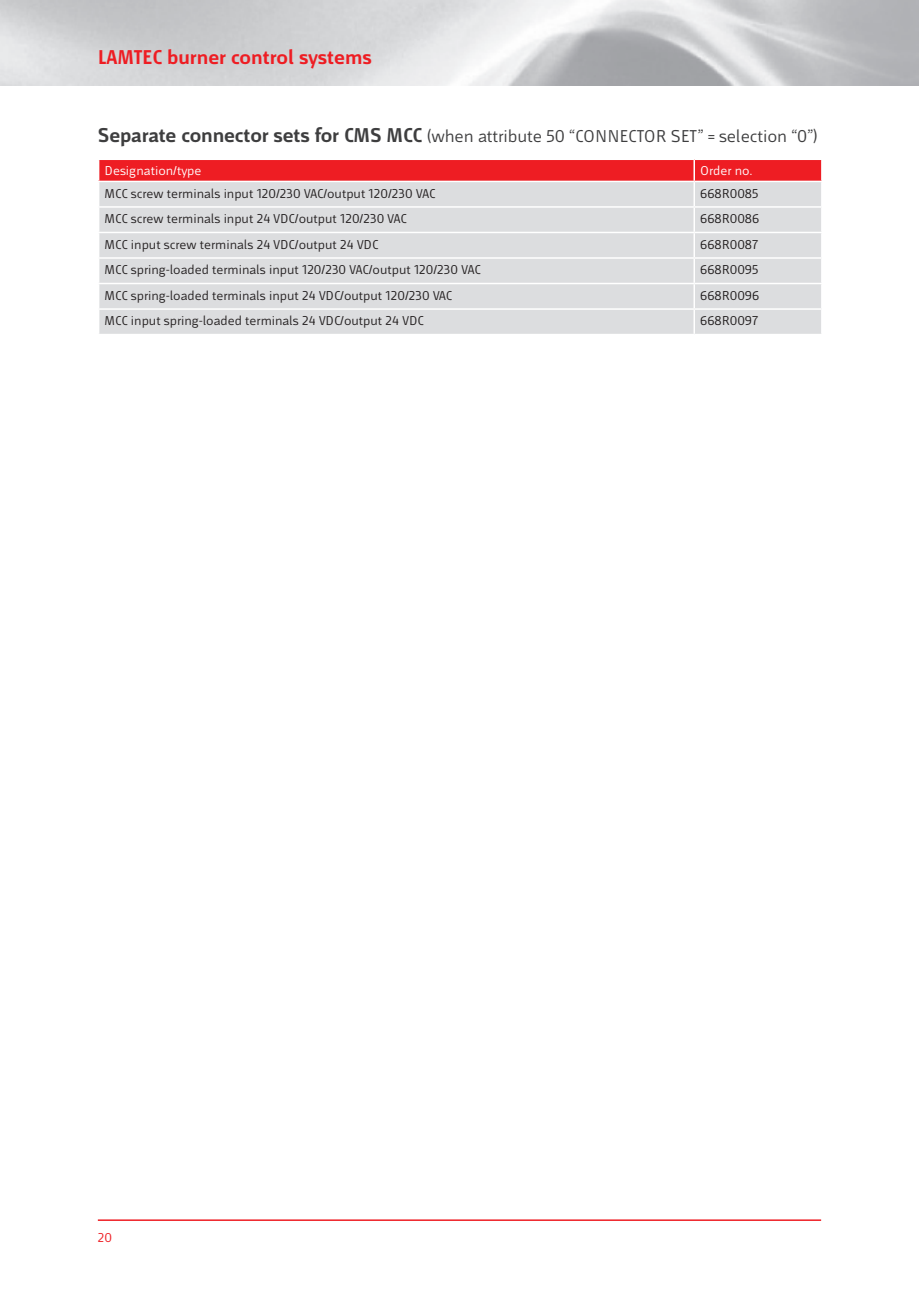
<style>
.page{position:relative;width:919px;height:1289px;background:#fff}
.page>*{position:absolute;margin:0;border:0;box-sizing:border-box;transform-origin:0 0}
.t1{font:700 21px "Mr Jones";color:#ee1d23}
.t2{font:18px "Mr Jones";letter-spacing:-.005em;color:#3e3e3f}
.t3{font:13.5px "Mr Jones";color:#231f20}
.t4{font:13.5px "Mr Jones";color:#fff}
.t5{font:13.5px "Mr Jones";color:#ee1d23}
.s1{font-weight:700;font-size:21px}
</style>
<div class="page">
<hr style="left:98px;top:1219px;width:723px;height:1px;background:#ee1d23">
<div style="left:99px;top:159px;width:595px;height:22px;background:#ee1d23"></div>
<div style="left:694px;top:159px;width:127px;height:22px;background:#ee1d23"></div>
<div style="left:99px;top:182px;width:722px;height:152px;background:#dcdddf"></div>
<hr style="left:98px;top:158px;width:596px;height:2px;background:#fff">
<hr style="left:694px;top:158px;width:128px;height:2px;background:#fff">
<hr style="left:693px;top:160px;width:2px;height:21px;background:#fff">
<hr style="left:693px;top:182px;width:2px;height:24px;background:#fff">
<hr style="left:98px;top:206px;width:596px;height:2px;background:#fff">
<hr style="left:694px;top:206px;width:128px;height:2px;background:#fff">
<hr style="left:693px;top:208px;width:2px;height:24px;background:#fff">
<hr style="left:98px;top:232px;width:596px;height:1px;background:#fff">
<hr style="left:694px;top:232px;width:128px;height:1px;background:#fff">
<hr style="left:693px;top:233px;width:2px;height:24px;background:#fff">
<hr style="left:98px;top:257px;width:596px;height:2px;background:#fff">
<hr style="left:694px;top:257px;width:128px;height:2px;background:#fff">
<hr style="left:693px;top:259px;width:2px;height:24px;background:#fff">
<hr style="left:98px;top:283px;width:596px;height:1px;background:#fff">
<hr style="left:694px;top:283px;width:128px;height:1px;background:#fff">
<hr style="left:693px;top:284px;width:2px;height:24px;background:#fff">
<hr style="left:98px;top:308px;width:596px;height:2px;background:#fff">
<hr style="left:694px;top:308px;width:128px;height:2px;background:#fff">
<hr style="left:693px;top:310px;width:2px;height:24px;background:#fff">
<svg style="left:821px;top:160px;width:1px;height:21px"></svg>
<h1 class="t1" style="left:98px;top:46px;width:275px">LAMTEC burner control systems</h1>
<h2 class="t2" style="left:98px;top:126px;width:721px"><span class="s1">Separate connector sets for CMS MCC</span> (when attribute 50 “CONNECTOR SET” = selection “0”)</h2>
<p class="t4" style="left:105px;top:164px;width:98px">Designation/type</p>
<p class="t4" style="left:700px;top:164px;width:53px">Order no.</p>
<p class="t3" style="left:105px;top:186px;width:332px">MCC screw terminals input 120/230 VAC/output 120/230 VAC</p>
<p class="t3" style="left:700px;top:186px;width:60px">668R0085</p>
<p class="t3" style="left:105px;top:211px;width:304px">MCC screw terminals input 24 VDC/output 120/230 VAC</p>
<p class="t3" style="left:700px;top:211px;width:61px">668R0086</p>
<p class="t3" style="left:105px;top:237px;width:275px">MCC input screw terminals 24 VDC/output 24 VDC</p>
<p class="t3" style="left:700px;top:237px;width:60px">668R0087</p>
<p class="t3" style="left:105px;top:262px;width:377px">MCC spring-loaded terminals input 120/230 VAC/output 120/230 VAC</p>
<p class="t3" style="left:700px;top:262px;width:60px">668R0095</p>
<p class="t3" style="left:105px;top:288px;width:349px">MCC spring-loaded terminals input 24 VDC/output 120/230 VAC</p>
<p class="t3" style="left:700px;top:288px;width:61px">668R0096</p>
<p class="t3" style="left:105px;top:313px;width:320px">MCC input spring-loaded terminals 24 VDC/output 24 VDC</p>
<p class="t3" style="left:700px;top:313px;width:60px">668R0097</p>
<p class="t5" style="left:98px;top:1230px;width:16px">20</p>
</div>
